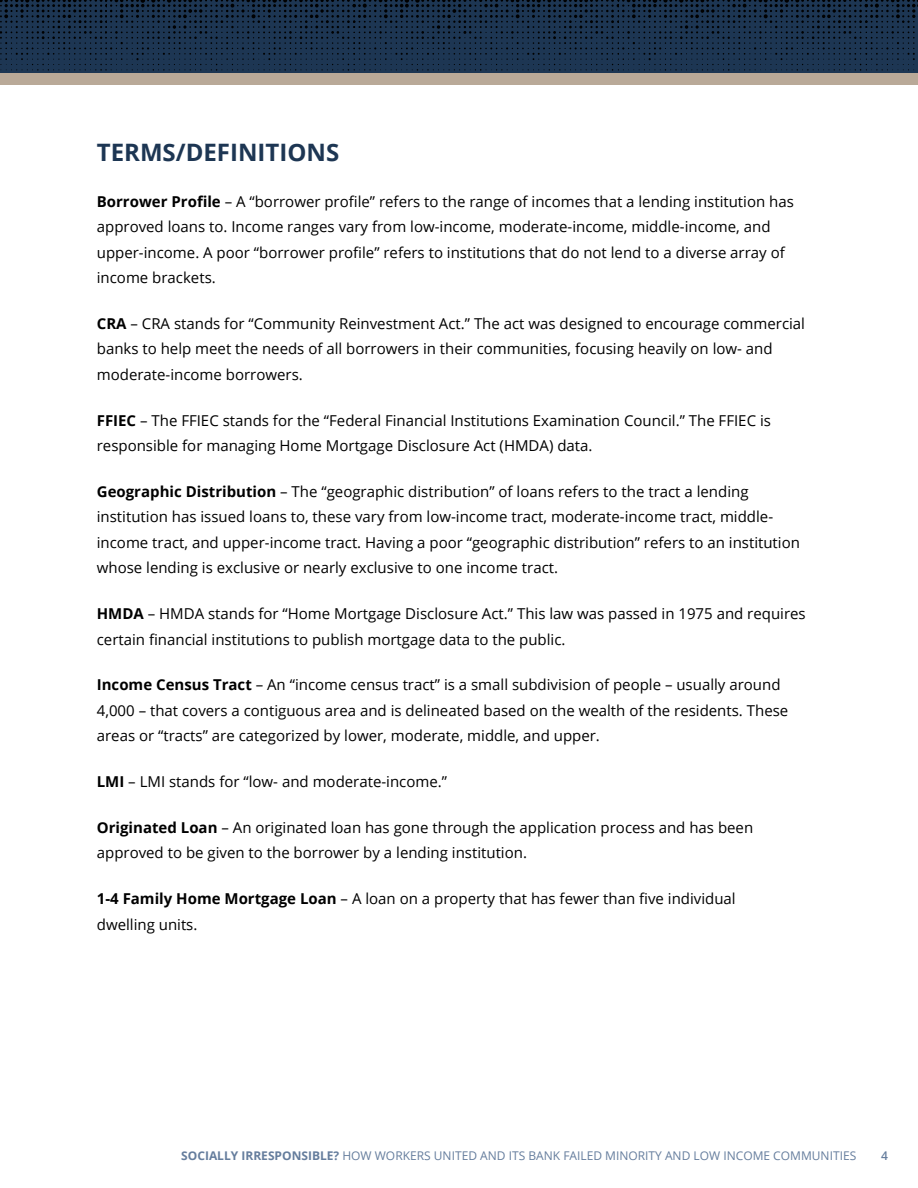
<style>
.page{position:relative;width:918px;height:1188px;background:#fff}
.page>*{position:absolute;margin:0;border:0;box-sizing:border-box;transform-origin:0 0}
.t1{font:700 24px "Open Sans";color:#1d3653}
.t2{font:15px/25.5px "Open Sans";color:#000}
.t3{font:12px "Open Sans";color:#657d9d}
.t4{font:600 12px "Open Sans";color:#657d9d}
.s1{font-weight:700}
</style>
<div class="page">
<svg style="left:0;top:0;width:918px;height:73px;background:#19304a"></svg>
<div style="left:0;top:73px;width:918px;height:12px;background:#b9a998"></div>
<h1 class="t1" style="left:97px;top:135px;width:244px">TERMS/DEFINITIONS</h1>
<p class="t2" style="left:97px;top:188px;width:699px"><span class="s1">Borrower Profile</span> – A “borrower profile” refers to the range of incomes that a lending institution has approved loans to. Income ranges vary from low-income, moderate-income, middle-income, and upper-income. A poor “borrower profile” refers to institutions that do not lend to a diverse array of income brackets.</p>
<p class="t2" style="left:97px;top:310px;width:710px"><span class="s1">CRA</span> – CRA stands for “Community Reinvestment Act.” The act was designed to encourage commercial banks to help meet the needs of all borrowers in their communities, focusing heavily on low- and moderate-income borrowers.</p>
<p class="t2" style="left:97px;top:407px;width:676px"><span class="s1">FFIEC</span> – The FFIEC stands for the “Federal Financial Institutions Examination Council.” The FFIEC is responsible for managing Home Mortgage Disclosure Act (HMDA) data.</p>
<p class="t2" style="left:97px;top:478px;width:705px"><span class="s1">Geographic Distribution</span> – The “geographic distribution” of loans refers to the tract a lending institution has issued loans to, these vary from low-income tract, moderate-income tract, middle&shy;income tract, and upper-income tract. Having a poor “geographic distribution” refers to an institution whose lending is exclusive or nearly exclusive to one income tract.</p>
<p class="t2" style="left:97px;top:601px;width:710px"><span class="s1">HMDA</span> – HMDA stands for “Home Mortgage Disclosure Act.” This law was passed in 1975 and requires certain financial institutions to publish mortgage data to the public.</p>
<p class="t2" style="left:97px;top:672px;width:693px"><span class="s1">Income Census Tract</span> – An “income census tract” is a small subdivision of people – usually around<br>4,000 – that covers a contiguous area and is delineated based on the wealth of the residents. These areas or “tracts” are categorized by lower, moderate, middle, and upper.</p>
<p class="t2" style="left:97px;top:769px;width:352px"><span class="s1">LMI</span> – LMI stands for “low- and moderate-income.”</p>
<p class="t2" style="left:97px;top:814px;width:658px"><span class="s1">Originated Loan</span> – An originated loan has gone through the application process and has been approved to be given to the borrower by a lending institution.</p>
<p class="t2" style="left:97px;top:886px;width:640px"><span class="s1">1-4 Family Home Mortgage Loan</span> – A loan on a property that has fewer than five individual dwelling units.</p>
<p class="t3" style="left:181px;top:1147px;width:677px"><span class="s1">SOCIALLY IRRESPONSIBLE?</span> HOW WORKERS UNITED AND ITS BANK FAILED MINORITY AND LOW INCOME COMMUNITIES</p>
<p class="t4" style="left:881px;top:1147px;width:8px">4</p>
</div>
